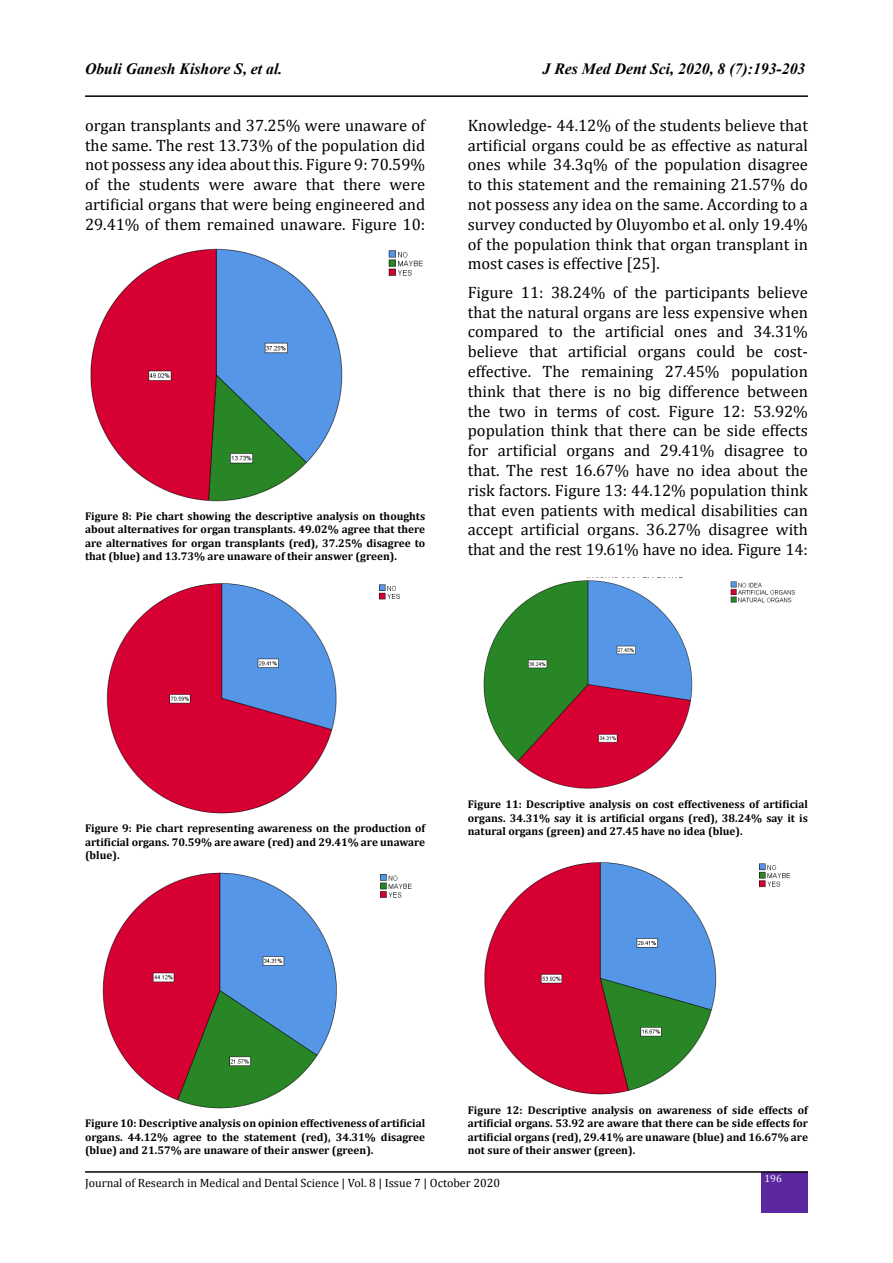
<style>
.page{position:relative;width:893px;height:1263px;background:#fff}
.page>*{position:absolute;margin:0;border:0;box-sizing:border-box;transform-origin:0 0}
.t1{font:16.5px/19.8px "Cambria";color:#000;text-align:justify}
.t2{font:italic 700 15.75px "Times New Roman";color:#000}
.t3{font:12px "Cambria";color:#000}
.t4{font:700 11.25px/13.5px "Cambria";color:#000;text-align:justify}
.t5{font:10.5px "Cambria";color:#fff}
</style>
<div class="page">
<hr style="left:85px;top:95px;width:723px;height:2px;background:#000">
<div style="left:762px;top:1172px;width:46px;height:41px;background:#5b289f"></div>
<hr style="left:85px;top:1171px;width:723px;height:2px;background:#000">
<img style="left:90px;top:248px;width:333px;height:254px">
<img style="left:106px;top:583px;width:294px;height:231px">
<img style="left:102px;top:872px;width:310px;height:237px">
<img style="left:483px;top:580px;width:312px;height:209px">
<img style="left:484px;top:862px;width:307px;height:233px">
<p class="t2" style="left:85px;top:58px;width:199px">Obuli Ganesh Kishore S, et al.</p>
<p class="t2" style="left:543px;top:58px;width:264px">J Res Med Dent Sci, 2020, 8 (7):193-203</p>
<p class="t1" style="left:85px;top:115px;width:342px">organ transplants and 37.25% were unaware of the same. The rest 13.73% of the population did not possess any idea about this. Figure 9: 70.59% of the students were aware that there were artificial organs that were being engineered and 29.41% of them remained unaware. Figure 10:</p>
<p class="t1" style="left:468px;top:115px;width:342px">Knowledge- 44.12% of the students believe that artificial organs could be as effective as natural ones while 34.3q% of the population disagree to this statement and the remaining 21.57% do not possess any idea on the same. According to a survey conducted by Oluyombo et al. only 19.4% of the population think that organ transplant in most cases is effective [25].</p>
<p class="t1" style="left:468px;top:282px;width:342px">Figure 11: 38.24% of the participants believe that the natural organs are less expensive when compared to the artificial ones and 34.31% believe that artificial organs could be cost&shy;effective. The remaining 27.45% population think that there is no big difference between the two in terms of cost. Figure 12: 53.92% population think that there can be side effects for artificial organs and 29.41% disagree to that. The rest 16.67% have no idea about the risk factors. Figure 13: 44.12% population think that even patients with medical disabilities can accept artificial organs. 36.27% disagree with that and the rest 19.61% have no idea. Figure 14:</p>
<p class="t4" style="left:85px;top:509px;width:342px">Figure 8: Pie chart showing the descriptive analysis on thoughts about alternatives for organ transplants. 49.02% agree that there are alternatives for organ transplants (red), 37.25% disagree to that (blue) and 13.73% are unaware of their answer (green).</p>
<p class="t4" style="left:85px;top:821px;width:342px">Figure 9: Pie chart representing awareness on the production of artificial organs. 70.59% are aware (red) and 29.41% are unaware (blue).</p>
<p class="t4" style="left:468px;top:797px;width:342px">Figure 11: Descriptive analysis on cost effectiveness of artificial organs. 34.31% say it is artificial organs (red), 38.24% say it is natural organs (green) and 27.45 have no idea (blue).</p>
<p class="t4" style="left:85px;top:1116px;width:342px">Figure 10: Descriptive analysis on opinion effectiveness of artificial organs. 44.12% agree to the statement (red), 34.31% disagree (blue) and 21.57% are unaware of their answer (green).</p>
<p class="t4" style="left:468px;top:1103px;width:342px">Figure 12: Descriptive analysis on awareness of side effects of artificial organs. 53.92 are aware that there can be side effects for artificial organs (red), 29.41% are unaware (blue) and 16.67% are not sure of their answer (green).</p>
<p class="t3" style="left:85px;top:1176px;width:416px">Journal of Research in Medical and Dental Science | Vol. 8 | Issue 7 | October 2020</p>
<p class="t5" style="left:764px;top:1172px;width:19px">196</p>
</div>
